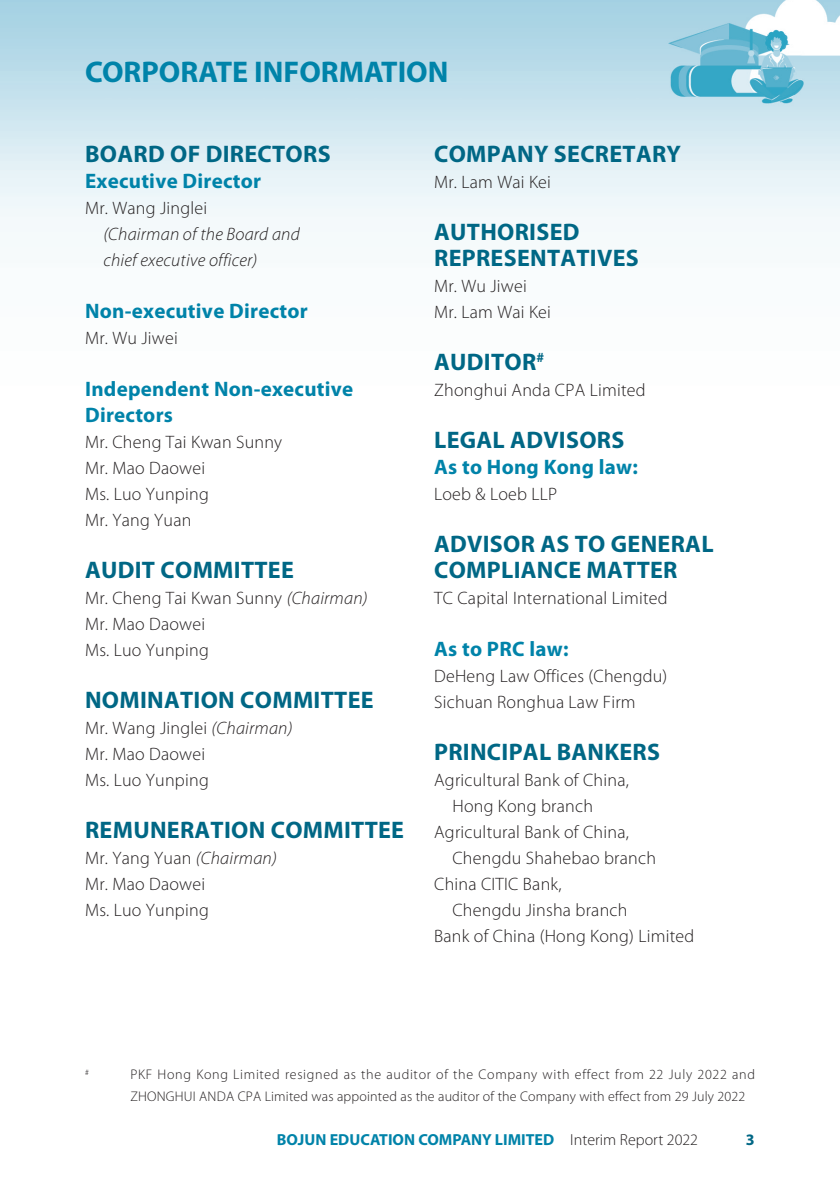
<style>
.page{position:relative;width:840px;height:1191px;background:#fff}
.page>*{position:absolute;margin:0;border:0;box-sizing:border-box;transform-origin:0 0}
.t1{font:700 30px "Myriad Pro";color:#0083a9}
._01_H1{font:700 24px/26px "Myriad Pro";letter-spacing:.01em;color:#006785}
._02_H2{font:700 21px/26px "Myriad Pro";letter-spacing:.01em;color:#0083a9}
._00_txt{font:300 18px "Myriad Pro";letter-spacing:.015em;color:#231f20}
._00_txt-2{font:italic 300 18px "Myriad Pro";letter-spacing:.01em;color:#231f20}
.t2{font:700 16px "Myriad Pro";color:#0083a9}
.t3{font:700 16px "Myriad Pro";color:#006785}
._06_Notes{font:300 14px/22px "Myriad Pro";letter-spacing:.015em;color:#231f20}
._06_Notes-2{font:300 8.2px "Myriad Pro";color:#231f20}
.s1{font-style:italic}
.s2{font-weight:300;color:#231f20}
</style>
<div class="page">
<img style="left:0;top:0;width:839px;height:232px">
<p class="t1" style="left:85px;top:52px;width:364px">CORPORATE INFORMATION</p>
<p class="_01_H1" style="left:85px;top:140px;width:247px">BOARD OF DIRECTORS</p>
<p class="_02_H2" style="left:85px;top:167px;width:177px">Executive Director</p>
<p class="_00_txt" style="left:85px;top:197px;width:123px">Mr. Wang Jinglei</p>
<p class="_00_txt-2" style="left:103px;top:223px;width:198px">(Chairman of the Board and</p>
<p class="_00_txt-2" style="left:103px;top:249px;width:155px">chief executive officer)</p>
<p class="_02_H2" style="left:85px;top:297px;width:224px">Non-executive Director</p>
<p class="_00_txt" style="left:85px;top:327px;width:94px">Mr. Wu Jiwei</p>
<p class="_02_H2" style="left:85px;top:375px;width:269px">Independent Non-executive<br>Directors</p>
<p class="_00_txt" style="left:85px;top:431px;width:198px">Mr. Cheng Tai Kwan Sunny</p>
<p class="_00_txt" style="left:85px;top:457px;width:122px">Mr. Mao Daowei</p>
<p class="_00_txt" style="left:85px;top:483px;width:125px">Ms. Luo Yunping</p>
<p class="_00_txt" style="left:85px;top:509px;width:108px">Mr. Yang Yuan</p>
<p class="_01_H1" style="left:85px;top:556px;width:210px">AUDIT COMMITTEE</p>
<p class="_00_txt" style="left:85px;top:587px;width:284px">Mr. Cheng Tai Kwan Sunny <span class="s1">(Chairman)</span></p>
<p class="_00_txt" style="left:85px;top:613px;width:122px">Mr. Mao Daowei</p>
<p class="_00_txt" style="left:85px;top:639px;width:125px">Ms. Luo Yunping</p>
<p class="_01_H1" style="left:85px;top:686px;width:290px">NOMINATION COMMITTEE</p>
<p class="_00_txt" style="left:85px;top:717px;width:209px">Mr. Wang Jinglei <span class="s1">(Chairman)</span></p>
<p class="_00_txt" style="left:85px;top:743px;width:122px">Mr. Mao Daowei</p>
<p class="_00_txt" style="left:85px;top:769px;width:125px">Ms. Luo Yunping</p>
<p class="_01_H1" style="left:85px;top:816px;width:320px">REMUNERATION COMMITTEE</p>
<p class="_00_txt" style="left:85px;top:847px;width:193px">Mr. Yang Yuan <span class="s1">(Chairman)</span></p>
<p class="_00_txt" style="left:85px;top:873px;width:122px">Mr. Mao Daowei</p>
<p class="_00_txt" style="left:85px;top:899px;width:125px">Ms. Luo Yunping</p>
<p class="_01_H1" style="left:434px;top:140px;width:248px">COMPANY SECRETARY</p>
<p class="_00_txt" style="left:434px;top:171px;width:118px">Mr. Lam Wai Kei</p>
<p class="_01_H1" style="left:434px;top:218px;width:206px">AUTHORISED<br>REPRESENTATIVES</p>
<p class="_00_txt" style="left:434px;top:275px;width:94px">Mr. Wu Jiwei</p>
<p class="_00_txt" style="left:434px;top:301px;width:118px">Mr. Lam Wai Kei</p>
<p class="_01_H1" style="left:434px;top:348px;width:111px">AUDITOR<sup>#</sup></p>
<p class="_00_txt" style="left:434px;top:379px;width:213px">Zhonghui Anda CPA Limited</p>
<p class="_01_H1" style="left:434px;top:426px;width:191px">LEGAL ADVISORS</p>
<p class="_02_H2" style="left:434px;top:453px;width:205px">As to Hong Kong law:</p>
<p class="_00_txt" style="left:434px;top:483px;width:124px">Loeb &amp; Loeb LLP</p>
<p class="_01_H1" style="left:434px;top:530px;width:281px">ADVISOR AS TO GENERAL<br>COMPLIANCE MATTER</p>
<p class="_00_txt" style="left:434px;top:587px;width:235px">TC Capital International Limited</p>
<p class="_02_H2" style="left:434px;top:635px;width:136px">As to PRC law:</p>
<p class="_00_txt" style="left:434px;top:665px;width:234px">DeHeng Law Offices (Chengdu)</p>
<p class="_00_txt" style="left:434px;top:691px;width:203px">Sichuan Ronghua Law Firm</p>
<p class="_01_H1" style="left:434px;top:738px;width:227px">PRINCIPAL BANKERS</p>
<p class="_00_txt" style="left:434px;top:769px;width:196px">Agricultural Bank of China,</p>
<p class="_00_txt" style="left:452px;top:795px;width:142px">Hong Kong branch</p>
<p class="_00_txt" style="left:434px;top:821px;width:196px">Agricultural Bank of China,</p>
<p class="_00_txt" style="left:452px;top:847px;width:205px">Chengdu Shahebao branch</p>
<p class="_00_txt" style="left:434px;top:873px;width:129px">China CITIC Bank,</p>
<p class="_00_txt" style="left:452px;top:899px;width:176px">Chengdu Jinsha branch</p>
<p class="_00_txt" style="left:434px;top:925px;width:261px">Bank of China (Hong Kong) Limited</p>
<p class="_06_Notes-2" style="left:85px;top:1067px;width:5px">#</p>
<p class="_06_Notes" style="left:130px;top:1063px;width:625px">PKF Hong Kong Limited resigned as the auditor of the Company with effect from 22 July 2022 and<br>ZHONGHUI ANDA CPA Limited was appointed as the auditor of the Company with effect from 29 July 2022</p>
<p class="t2" style="left:276px;top:1129px;width:422px">BOJUN EDUCATION COMPANY LIMITED <span class="s2">Interim Report 2022</span></p>
<p class="t3" style="left:745px;top:1129px;width:10px">3</p>
</div>
